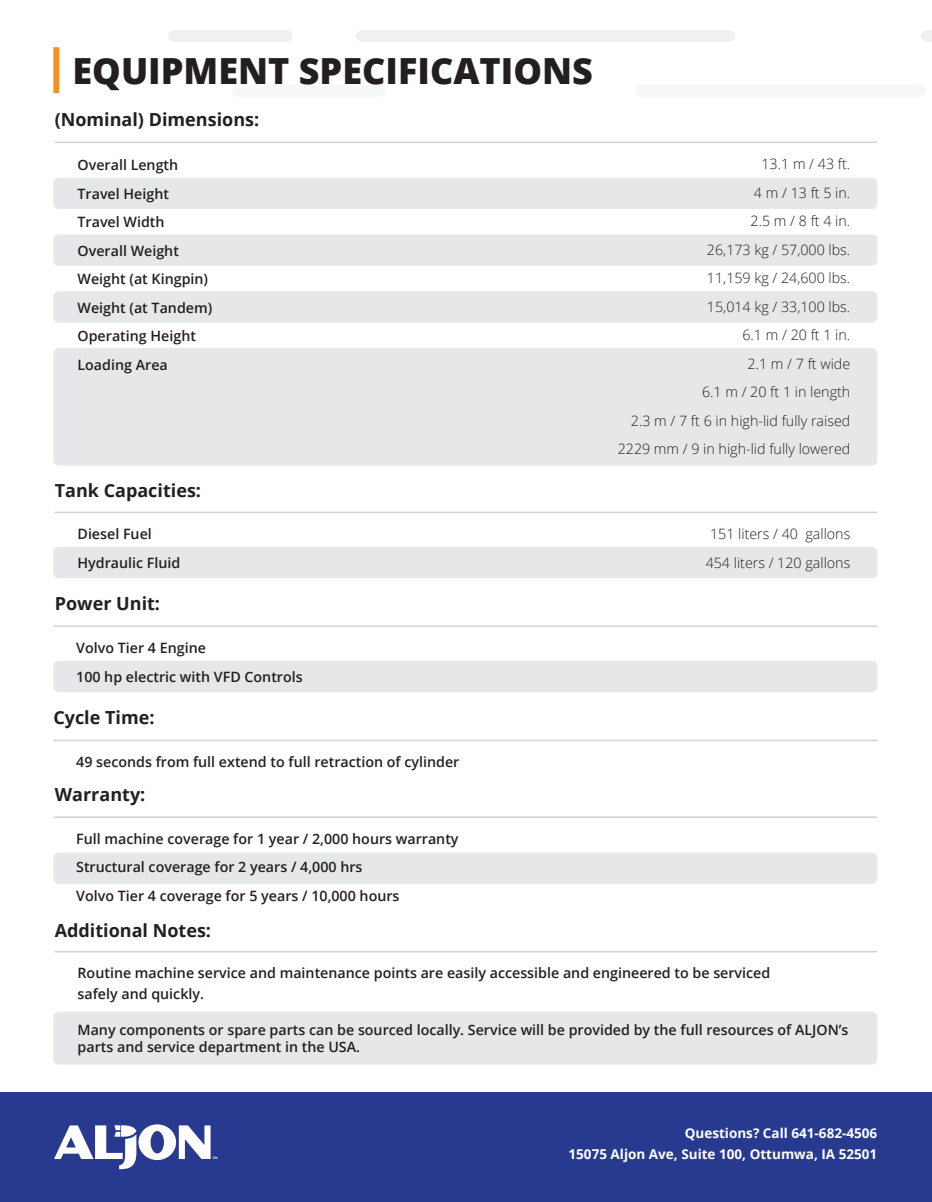
<style>
.page{position:relative;width:932px;height:1202px;background:#fff}
.page>*{position:absolute;margin:0;border:0;box-sizing:border-box;transform-origin:0 0}
.t1{font:800 36px "Open Sans";color:#231f20}
.t2{font:700 18px "Open Sans";color:#231f20}
.t3{font:600 14.25px/28.5px "Open Sans";color:#231f20}
.t4{font:300 14.25px/28.5px "Open Sans";color:#231f20;text-align:right}
.t5{font:700 13.5px/21px "Open Sans";color:#fff;text-align:right}
</style>
<div class="page">
<svg style="left:921px;top:30px;width:11px;height:12px"></svg>
<div style="left:356px;top:30px;width:379px;height:12px;background:#f0f0f0"></div>
<svg style="left:168px;top:30px;width:124px;height:12px"></svg>
<div style="left:0;top:1092px;width:932px;height:110px;background:#283a8f"></div>
<div style="left:53px;top:178px;width:824px;height:31px;background:#e6e7e9;border-radius:5px"></div>
<div style="left:53px;top:234px;width:824px;height:32px;background:#e6e7e9;border-radius:5px"></div>
<div style="left:53px;top:291px;width:824px;height:32px;background:#e6e7e9;border-radius:5px"></div>
<div style="left:53px;top:661px;width:824px;height:31px;background:#e6e7e9;border-radius:5px"></div>
<div style="left:53px;top:547px;width:824px;height:31px;background:#e6e7e9;border-radius:5px"></div>
<div style="left:53px;top:852px;width:824px;height:31px;background:#e6e7e9;border-radius:5px"></div>
<div style="left:53px;top:348px;width:824px;height:117px;background:#e6e7e9;border-radius:5px"></div>
<hr style="left:55px;top:142px;width:822px;height:1px;background:#d1d2d4">
<hr style="left:53px;top:625px;width:824px;height:2px;background:#d1d2d4">
<hr style="left:53px;top:816px;width:824px;height:2px;background:#d1d2d4">
<hr style="left:55px;top:511px;width:822px;height:2px;background:#d1d2d4">
<hr style="left:53px;top:739px;width:824px;height:2px;background:#d1d2d4">
<div style="left:53px;top:1011px;width:824px;height:53px;background:#e6e7e9;border-radius:5px"></div>
<hr style="left:55px;top:951px;width:822px;height:1px;background:#d1d2d4">
<div style="left:53px;top:47px;width:6px;height:46px;background:#f6921f"></div>
<svg style="left:54px;top:1124px;width:163px;height:45px"></svg>
<h1 class="t1" style="left:72px;top:43px;width:522px">EQUIPMENT SPECIFICATIONS</h1>
<p class="t2" style="left:55px;top:107px;width:206px">(Nominal) Dimensions:</p>
<p class="t3" style="left:78px;top:150px;width:136px">Overall Length<br>Travel Height<br>Travel Width<br>Overall Weight<br>Weight (at Kingpin)<br>Weight (at Tandem)<br>Operating Height<br>Loading Area</p>
<p class="t4" style="left:617px;top:149px;width:234px">13.1 m / 43 ft.<br>4 m / 13 ft 5 in.<br>2.5 m / 8 ft 4 in.<br>26,173 kg / 57,000 lbs.<br>11,159 kg / 24,600 lbs.<br>15,014 kg / 33,100 lbs.<br>6.1 m / 20 ft 1 in.<br>2.1 m / 7 ft wide<br>6.1 m / 20 ft 1 in length<br>2.3 m / 7 ft 6 in high-lid fully raised<br>2229 mm / 9 in high-lid fully lowered</p>
<p class="t2" style="left:55px;top:478px;width:148px">Tank Capacities:</p>
<p class="t3" style="left:78px;top:519px;width:104px">Diesel Fuel<br>Hydraulic Fluid</p>
<p class="t4" style="left:705px;top:519px;width:146px;text-align:center">151 liters / 40 gallons<br>454 liters / 120 gallons</p>
<p class="t2" style="left:55px;top:590px;width:107px">Power Unit:</p>
<p class="t3" style="left:76px;top:633px;width:228px">Volvo Tier 4 Engine<br>100 hp electric with VFD Controls</p>
<p class="t2" style="left:53px;top:704px;width:103px">Cycle Time:</p>
<p class="t3" style="left:76px;top:747px;width:385px">49 seconds from full extend to full retraction of cylinder</p>
<p class="t2" style="left:55px;top:781px;width:92px">Warranty:</p>
<p class="t3" style="left:76px;top:824px;width:384px">Full machine coverage for 1 year / 2,000 hours warranty<br>Structural coverage for 2 years / 4,000 hrs<br>Volvo Tier 4 coverage for 5 years / 10,000 hours</p>
<p class="t2" style="left:55px;top:917px;width:158px">Additional Notes:</p>
<p class="t3" style="left:78px;top:962px;width:694px;line-height:21px">Routine machine service and maintenance points are easily accessible and engineered to be serviced safely and quickly.</p>
<p class="t3" style="left:78px;top:1021px;width:772px;line-height:16.5px">Many components or spare parts can be sourced locally. Service will be provided by the full resources of ALJON’s parts and service department in the USA.</p>
<p class="t5" style="left:568px;top:1122px;width:310px">Questions? Call 641-682-4506<br>15075 Aljon Ave, Suite 100, Ottumwa, IA 52501</p>
</div>
